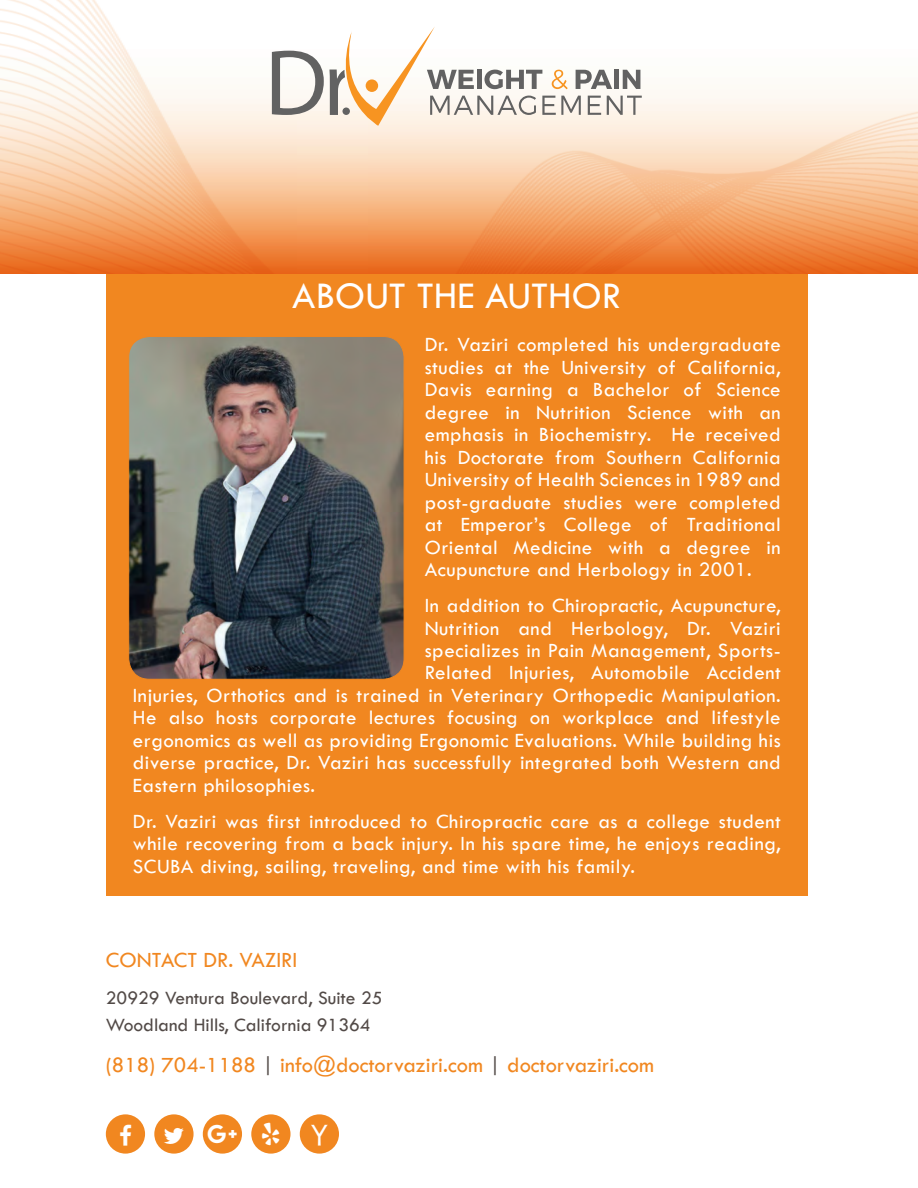
<style>
.page{position:relative;width:918px;height:1188px;background:#fff}
.page>*{position:absolute;margin:0;border:0;box-sizing:border-box;transform-origin:0 0}
.t1{font:39px "Tw Cen";color:#fff}
.Body{font:22.5px "Tw Cen";color:#f18720}
.Body-2{font:21px/22.5px "Tw Cen";letter-spacing:.025em;color:#fff;text-align:justify}
.Body-3{font:19.5px/27px "Tw Cen";color:#524a47}
.s1{color:#524a47}
</style>
<div class="page">
<svg style="left:0;top:1px;width:918px;height:273px"></svg>
<svg style="left:272px;top:27px;width:370px;height:99px"></svg>
<div style="left:106px;top:274px;width:702px;height:621px;background:#f18720"></div>
<img style="left:130px;top:338px;width:272px;height:340px">
<div style="left:128px;top:336px;width:276px;height:344px;border:1px solid #f18720;border-radius:21px"></div>
<div style="left:106px;top:1114px;width:39px;height:40px;background:#f18720;border-radius:50%"></div>
<div style="left:154px;top:1114px;width:40px;height:40px;background:#f18720;border-radius:50%"></div>
<div style="left:203px;top:1114px;width:39px;height:40px;background:#f18720;border-radius:50%"></div>
<div style="left:251px;top:1114px;width:40px;height:40px;background:#f18720;border-radius:50%"></div>
<div style="left:300px;top:1114px;width:39px;height:40px;background:#f18720;border-radius:50%"></div>
<p class="t1" style="left:292px;top:273px;width:331px">ABOUT THE AUTHOR</p>
<p class="Body-2" style="left:425px;top:333px;width:358px">Dr. Vaziri completed his undergraduate studies at the University of California, Davis earning a Bachelor of Science degree in Nutrition Science with an emphasis in Biochemistry. He received his Doctorate from Southern California University of Health Sciences in 1989 and post-graduate studies were completed at Emperor’s College of Traditional Oriental Medicine with a degree in Acupuncture and Herbology in 2001.</p>
<p class="Body-2" style="left:425px;top:594px;width:358px">In addition to Chiropractic, Acupuncture,</p>
<p class="Body-2" style="left:425px;top:617px;width:358px">Nutrition and Herbology, Dr. Vaziri</p>
<p class="Body-2" style="left:425px;top:639px;width:358px">specializes in Pain Management, Sports-</p>
<p class="Body-2" style="left:425px;top:662px;width:358px">Related Injuries, Automobile Accident</p>
<p class="Body-2" style="left:133px;top:684px;width:650px">Injuries, Orthotics and is trained in Veterinary Orthopedic Manipulation.</p>
<p class="Body-2" style="left:133px;top:707px;width:649px">He also hosts corporate lectures focusing on workplace and lifestyle</p>
<p class="Body-2" style="left:133px;top:729px;width:649px">ergonomics as well as providing Ergonomic Evaluations. While building his</p>
<p class="Body-2" style="left:133px;top:751px;width:649px">diverse practice, Dr. Vaziri has successfully integrated both Western and</p>
<p class="Body-2" style="left:133px;top:774px;width:184px">Eastern philosophies.</p>
<p class="Body-2" style="left:133px;top:810px;width:650px">Dr. Vaziri was first introduced to Chiropractic care as a college student while recovering from a back injury. In his spare time, he enjoys reading, SCUBA diving, sailing, traveling, and time with his family.</p>
<p class="Body" style="left:106px;top:947px;width:193px">CONTACT DR. VAZIRI</p>
<p class="Body-3" style="left:106px;top:984px;width:278px">20929 Ventura Boulevard, Suite 25<br>Woodland Hills, California 91364</p>
<p class="Body" style="left:106px;top:1051px;width:550px">(818) 704-1188 <span class="s1">|</span> info@doctorvaziri.com <span class="s1">|</span> doctorvaziri.com</p>
</div>
